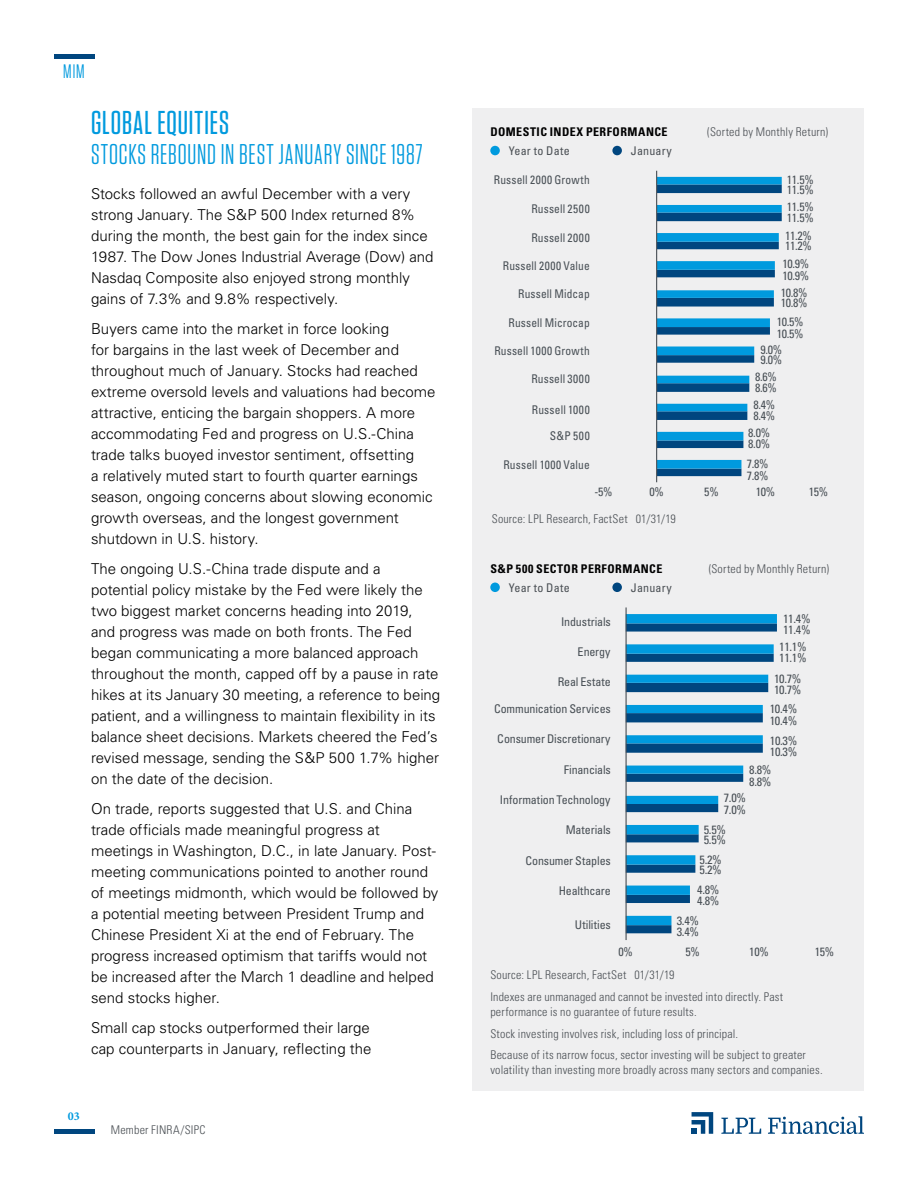
<style>
.page{position:relative;width:918px;height:1188px;background:#fff}
.page>*{position:absolute;margin:0;border:0;box-sizing:border-box;transform-origin:0 0}
.t1{font:500 33px "Tungsten Narrow";letter-spacing:.03em;color:#009ade}
.t2{font:28.5px "Tungsten Narrow";letter-spacing:.03em;color:#009ade}
.t3{font:19.5px "Tungsten Narrow";color:#009ade}
.t4{font:300 15px/21px "Univers LT Std";color:#000}
.t5{font:300 condensed 12px/21.8px "Univers LT Std";letter-spacing:.02em;color:#4a4f54}
.t6{font:condensed 12px/10.5px "Univers LT Std";color:#484f55}
.t7{font:condensed 12px "Univers LT Std";color:#484f55;scale:.95 1}
.t8{font:700 condensed 12px "Univers LT Std";letter-spacing:.04em;color:#000}
.t9{font:300 condensed 12px "Univers LT Std";letter-spacing:.02em;color:#4b4f54}
.t10{font:condensed 12px "Univers LT Std";letter-spacing:.015em;color:#4a4f54}
.t11{font:condensed 12px "Univers LT Std";letter-spacing:-.02em;color:#484f55}
.t12{font:condensed 12px "Univers LT Std";letter-spacing:.02em;color:#484f55;scale:.95 1}
.t13{font:700 12px "Minion Pro";color:#009ade}
</style>
<div class="page">
<hr style="left:54px;top:1130px;width:40px;height:4px;background:#00467f">
<hr style="left:54px;top:54px;width:40px;height:4px;background:#00467f">
<svg style="left:692px;top:1112px;width:21px;height:22px"></svg>
<svg style="left:721px;top:1118px;width:40px;height:16px"></svg>
<svg style="left:768px;top:1116px;width:96px;height:18px"></svg>
<div style="left:472px;top:108px;width:392px;height:983px;background:#efeff0"></div>
<svg style="left:657px;top:177px;width:125px;height:299px"></svg>
<hr style="left:656px;top:171px;width:1px;height:311px;background:#484f55">
<div style="left:490px;top:146px;width:10px;height:9px;background:#009ade;border-radius:50%"></div>
<div style="left:612px;top:146px;width:10px;height:9px;background:#00467f;border-radius:50%"></div>
<svg style="left:627px;top:925px;width:45px;height:8px"></svg>
<svg style="left:627px;top:614px;width:150px;height:311px"></svg>
<hr style="left:626px;top:607px;width:1px;height:333px;background:#484f55">
<div style="left:490px;top:583px;width:10px;height:9px;background:#009ade;border-radius:50%"></div>
<div style="left:612px;top:583px;width:10px;height:9px;background:#00467f;border-radius:50%"></div>
<h3 class="t3" style="left:63px;top:62px;width:23px">MIM</h3>
<h1 class="t1" style="left:91px;top:106px;width:139px">GLOBAL EQUITIES</h1>
<h2 class="t2" style="left:91px;top:140px;width:333px">STOCKS REBOUND IN BEST JANUARY SINCE 1987</h2>
<p class="t4" style="left:91px;top:183px;width:344px">Stocks followed an awful December with a very strong January. The S&amp;P 500 Index returned 8% during the month, the best gain for the index since 1987. The Dow Jones Industrial Average (Dow) and Nasdaq Composite also enjoyed strong monthly gains of 7.3% and 9.8% respectively.</p>
<p class="t4" style="left:91px;top:318px;width:346px">Buyers came into the market in force looking<br>for bargains in the last week of December and throughout much of January. Stocks had reached extreme oversold levels and valuations had become attractive, enticing the bargain shoppers. A more accommodating Fed and progress on U.S.-China trade talks buoyed investor sentiment, offsetting<br>a relatively muted start to fourth quarter earnings season, ongoing concerns about slowing economic growth overseas, and the longest government shutdown in U.S. history.</p>
<p class="t4" style="left:91px;top:558px;width:351px">The ongoing U.S.-China trade dispute and a potential policy mistake by the Fed were likely the two biggest market concerns heading into 2019, and progress was made on both fronts. The Fed began communicating a more balanced approach throughout the month, capped off by a pause in rate hikes at its January 30 meeting, a reference to being patient, and a willingness to maintain flexibility in its balance sheet decisions. Markets cheered the Fed’s revised message, sending the S&amp;P 500 1.7% higher on the date of the decision.</p>
<p class="t4" style="left:91px;top:798px;width:349px">On trade, reports suggested that U.S. and China trade officials made meaningful progress at meetings in Washington, D.C., in late January. Post&shy;meeting communications pointed to another round of meetings midmonth, which would be followed by a potential meeting between President Trump and Chinese President Xi at the end of February. The progress increased optimism that tariffs would not be increased after the March 1 deadline and helped send stocks higher.</p>
<p class="t4" style="left:91px;top:1017px;width:282px">Small cap stocks outperformed their large cap counterparts in January, reflecting the</p>
<p class="t13" style="left:68px;top:1108px;width:13px">03</p>
<p class="t5" style="left:111px;top:1119px;width:96px">Member FINRA/SIPC</p>
<p class="t8" style="left:490px;top:124px;width:179px">DOMESTIC INDEX PERFORMANCE</p>
<p class="t9" style="left:707px;top:124px;width:122px">(Sorted by Monthly Return)</p>
<p class="t10" style="left:509px;top:143px;width:63px">Year to Date</p>
<p class="t10" style="left:631px;top:143px;width:43px">January</p>
<p class="t12" style="left:494px;top:173px;width:102px">Russell 2000 Growth</p>
<p class="t7" style="left:531px;top:201px;width:63px">Russell 2500</p>
<p class="t7" style="left:531px;top:230px;width:63px">Russell 2000</p>
<p class="t7" style="left:503px;top:258px;width:93px">Russell 2000 Value</p>
<p class="t7" style="left:518px;top:286px;width:77px">Russell Midcap</p>
<p class="t7" style="left:509px;top:315px;width:87px">Russell Microcap</p>
<p class="t7" style="left:494px;top:343px;width:102px">Russell 1000 Growth</p>
<p class="t7" style="left:531px;top:371px;width:63px">Russell 3000</p>
<p class="t7" style="left:532px;top:402px;width:62px">Russell 1000</p>
<p class="t7" style="left:550px;top:429px;width:44px">S&amp;P 500</p>
<p class="t7" style="left:503px;top:457px;width:92px">Russell 1000 Value</p>
<p class="t6" style="left:787px;top:175px;width:28px;line-height:9.8px">11.5%<br>11.5%</p>
<p class="t6" style="left:787px;top:202px;width:28px">11.5%<br>11.5%</p>
<p class="t6" style="left:785px;top:231px;width:28px;line-height:9.6px">11.2%<br>11.2%</p>
<p class="t6" style="left:783px;top:258px;width:28px;line-height:11.9px">10.9%<br>10.9%</p>
<p class="t6" style="left:781px;top:288px;width:28px;line-height:10.1px">10.8%<br>10.8%</p>
<p class="t6" style="left:777px;top:315px;width:28px;line-height:11.9px">10.5%<br>10.5%</p>
<p class="t6" style="left:761px;top:344px;width:23px">9.0%<br>9.0%</p>
<p class="t6" style="left:755px;top:371px;width:23px;line-height:10.9px">8.6%<br>8.6%</p>
<p class="t6" style="left:753px;top:400px;width:23px">8.4%<br>8.4%</p>
<p class="t6" style="left:748px;top:427px;width:23px;line-height:11.4px">8.0%<br>8.0%</p>
<p class="t6" style="left:747px;top:458px;width:23px;line-height:11.9px">7.8%<br>7.8%</p>
<p class="t6" style="left:594px;top:487px;width:20px">-5%</p>
<p class="t6" style="left:649px;top:487px;width:16px">0%</p>
<p class="t6" style="left:704px;top:487px;width:16px">5%</p>
<p class="t6" style="left:756px;top:487px;width:21px">10%</p>
<p class="t6" style="left:809px;top:487px;width:21px">15%</p>
<p class="t5" style="left:492px;top:508px;width:185px">Source: LPL Research, FactSet 01/31/19</p>
<p class="t8" style="left:490px;top:561px;width:174px">S&amp;P 500 SECTOR PERFORMANCE</p>
<p class="t9" style="left:709px;top:561px;width:122px">(Sorted by Monthly Return)</p>
<p class="t10" style="left:509px;top:580px;width:63px">Year to Date</p>
<p class="t10" style="left:631px;top:580px;width:43px">January</p>
<p class="t6" style="left:561px;top:616px;width:51px">Industrials</p>
<p class="t6" style="left:578px;top:646px;width:34px">Energy</p>
<p class="t6" style="left:558px;top:676px;width:55px">Real Estate</p>
<p class="t6" style="left:494px;top:703px;width:118px">Communication Services</p>
<p class="t6" style="left:497px;top:734px;width:115px">Consumer Discretionary</p>
<p class="t11" style="left:564px;top:762px;width:49px">Financials</p>
<p class="t6" style="left:783px;top:613px;width:29px;line-height:11.1px">11.4%<br>11.4%</p>
<p class="t6" style="left:779px;top:642px;width:29px">11.1%<br>11.1%</p>
<p class="t6" style="left:774px;top:673px;width:29px">10.7%<br>10.7%</p>
<p class="t6" style="left:770px;top:703px;width:29px;line-height:12.1px">10.4%<br>10.4%</p>
<p class="t6" style="left:770px;top:735px;width:29px">10.3%<br>10.3%</p>
<p class="t6" style="left:749px;top:763px;width:24px;line-height:12.6px">8.8%<br>8.8%</p>
<p class="t6" style="left:724px;top:792px;width:24px;line-height:11.9px">7.0%<br>7.0%</p>
<p class="t6" style="left:704px;top:824px;width:24px;line-height:10.1px">5.5%<br>5.5%</p>
<p class="t6" style="left:700px;top:855px;width:24px">5.2%<br>5.2%</p>
<p class="t6" style="left:697px;top:885px;width:24px">4.8%<br>4.8%</p>
<p class="t6" style="left:677px;top:915px;width:24px;line-height:11.2px">3.4%<br>3.4%</p>
<p class="t5" style="left:490px;top:964px;width:294px">Source: LPL Research, FactSet 01/31/19<br>Indexes are unmanaged and cannot be invested into directly. Past</p>
<p class="t5" style="left:490px;top:1001px;width:317px">performance is no guarantee of future results.<br>Stock investing involves risk, including loss of principal.<br>Because of its narrow focus, sector investing will be subject to greater</p>
<p class="t5" style="left:490px;top:1059px;width:334px">volatility than investing more broadly across many sectors and companies.</p>
<p class="t6" style="left:500px;top:794px;width:112px">Information Technology</p>
<p class="t6" style="left:566px;top:825px;width:47px">Materials</p>
<p class="t6" style="left:525px;top:855px;width:87px">Consumer Staples</p>
<p class="t11" style="left:559px;top:883px;width:54px">Healthcare</p>
<p class="t6" style="left:575px;top:920px;width:38px">Utilities</p>
<p class="t6" style="left:619px;top:946px;width:16px">0%</p>
<p class="t6" style="left:685px;top:946px;width:16px">5%</p>
<p class="t6" style="left:749px;top:946px;width:21px">10%</p>
<p class="t6" style="left:815px;top:946px;width:21px">15%</p>
</div>
